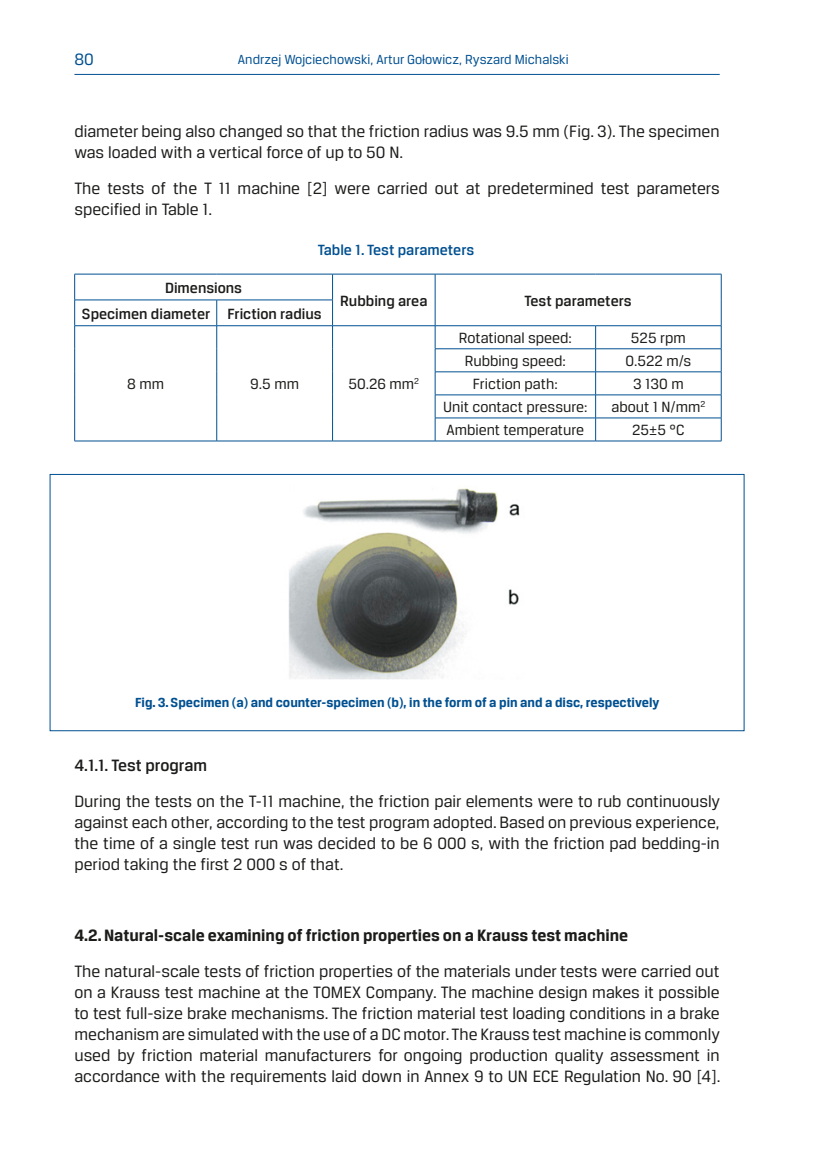
<style>
.page{position:relative;width:819px;height:1161px;background:#fff}
.page>*{position:absolute;margin:0;border:0;box-sizing:border-box;transform-origin:0 0}
.podstawowy_ang{font:17.5px/21px "Breuer Text";color:#1c1c1a}
.podstawowy_ang-2{font:700 17.5px "Breuer Text";color:#1c1c1a}
.podstawowy_ang-3{font:500 17.5px "Breuer Text";color:#1c1c1a}
.t1{font:17.5px "Breuer Text";color:#005091}
.podstawowy_pol{font:15.75px "Breuer Text";color:#1c1c1a}
.podstawowy_pol-2{font:500 15.75px "Breuer Text";color:#1c1c1a}
.podstawowy_pol-3{font:500 15.75px "Breuer Text";color:#005091}
.podst_ang{font:700 14px "Breuer Text";color:#005091}
.t2{font:14px "Breuer Text";color:#005091}
</style>
<div class="page">
<hr style="left:74px;top:74px;width:645px;height:1px;background:#005091">
<hr style="left:74px;top:274px;width:143px;height:1px;background:#005091">
<hr style="left:217px;top:274px;width:115px;height:1px;background:#005091">
<hr style="left:74px;top:300px;width:143px;height:1px;background:#005091">
<hr style="left:217px;top:300px;width:116px;height:1px;background:#005091">
<hr style="left:332px;top:274px;width:103px;height:1px;background:#005091">
<hr style="left:435px;top:274px;width:160px;height:1px;background:#005091">
<hr style="left:595px;top:274px;width:126px;height:1px;background:#005091">
<hr style="left:74px;top:325px;width:143px;height:1px;background:#005091">
<svg style="left:74px;top:274px;width:1px;height:167px"></svg>
<hr style="left:217px;top:325px;width:115px;height:1px;background:#005091">
<svg style="left:216px;top:300px;width:1px;height:141px"></svg>
<hr style="left:332px;top:325px;width:103px;height:1px;background:#005091">
<svg style="left:332px;top:274px;width:1px;height:167px"></svg>
<hr style="left:435px;top:325px;width:160px;height:1px;background:#005091">
<hr style="left:595px;top:325px;width:126px;height:1px;background:#005091">
<svg style="left:435px;top:274px;width:1px;height:167px"></svg>
<svg style="left:595px;top:326px;width:1px;height:115px"></svg>
<svg style="left:721px;top:274px;width:1px;height:167px"></svg>
<hr style="left:74px;top:441px;width:143px;height:1px;background:#005091">
<hr style="left:217px;top:441px;width:115px;height:1px;background:#005091">
<hr style="left:332px;top:441px;width:103px;height:1px;background:#005091">
<hr style="left:435px;top:348px;width:160px;height:1px;background:#005091">
<hr style="left:595px;top:348px;width:126px;height:1px;background:#005091">
<hr style="left:435px;top:371px;width:160px;height:1px;background:#005091">
<hr style="left:595px;top:371px;width:126px;height:1px;background:#005091">
<hr style="left:435px;top:395px;width:160px;height:1px;background:#005091">
<hr style="left:595px;top:395px;width:126px;height:1px;background:#005091">
<hr style="left:435px;top:418px;width:160px;height:1px;background:#005091">
<hr style="left:595px;top:418px;width:126px;height:1px;background:#005091">
<hr style="left:435px;top:441px;width:160px;height:1px;background:#005091">
<hr style="left:595px;top:441px;width:126px;height:1px;background:#005091">
<div style="left:50px;top:474px;width:694px;height:257px;border:1px solid #005091"></div>
<img style="left:288px;top:488px;width:232px;height:192px">
<p class="t1" style="left:74px;top:50px;width:21px">80</p>
<p class="t2" style="left:238px;top:51px;width:332px">Andrzej Wojciechowski, Artur Gołowicz, Ryszard Michalski</p>
<p class="podstawowy_ang" style="left:74px;top:121px;width:646px">diameter being also changed so that the friction radius was 9.5 mm (Fig. 3). The specimen was loaded with a vertical force of up to 50 N.</p>
<p class="podstawowy_ang" style="left:74px;top:178px;width:646px">The tests of the T 11 machine [2] were carried out at predetermined test parameters specified in Table 1.</p>
<p class="podstawowy_pol-3" style="left:318px;top:241px;width:158px">Table 1. Test parameters</p>
<p class="podstawowy_pol-2" style="left:165px;top:279px;width:78px">Dimensions</p>
<p class="podstawowy_pol-2" style="left:340px;top:292px;width:89px">Rubbing area</p>
<p class="podstawowy_pol-2" style="left:524px;top:292px;width:109px">Test parameters</p>
<p class="podstawowy_pol-2" style="left:82px;top:305px;width:130px">Specimen diameter</p>
<p class="podstawowy_pol-2" style="left:227px;top:305px;width:96px">Friction radius</p>
<p class="podstawowy_pol" style="left:127px;top:376px;width:38px">8 mm</p>
<p class="podstawowy_pol" style="left:250px;top:376px;width:50px">9.5 mm</p>
<p class="podstawowy_pol" style="left:348px;top:376px;width:72px">50.26 mm<sup>2</sup></p>
<p class="podstawowy_pol" style="left:459px;top:330px;width:115px">Rotational speed:</p>
<p class="podstawowy_pol" style="left:631px;top:330px;width:56px">525 rpm</p>
<p class="podstawowy_pol" style="left:465px;top:353px;width:103px">Rubbing speed:</p>
<p class="podstawowy_pol" style="left:625px;top:353px;width:67px">0.522 m/s</p>
<p class="podstawowy_pol" style="left:473px;top:376px;width:86px">Friction path:</p>
<p class="podstawowy_pol" style="left:633px;top:376px;width:52px">3 130 m</p>
<p class="podstawowy_pol" style="left:443px;top:399px;width:146px">Unit contact pressure:</p>
<p class="podstawowy_pol" style="left:611px;top:399px;width:95px">about 1 N/mm<sup>2</sup></p>
<p class="podstawowy_pol" style="left:446px;top:422px;width:139px">Ambient temperature</p>
<p class="podstawowy_pol" style="left:632px;top:422px;width:54px">25±5 °C</p>
<p class="podst_ang" style="left:135px;top:694px;width:526px">Fig. 3. Specimen (a) and counter-specimen (b), in the form of a pin and a disc, respectively</p>
<p class="podstawowy_ang-3" style="left:74px;top:756px;width:134px">4.1.1. Test program</p>
<p class="podstawowy_ang" style="left:74px;top:790px;width:647px;text-align:justify">During the tests on the T-11 machine, the friction pair elements were to rub continuously against each other, according to the test program adopted. Based on previous experience, the time of a single test run was decided to be 6 000 s, with the friction pad bedding-in period taking the first 2 000 s of that.</p>
<p class="podstawowy_ang-2" style="left:74px;top:926px;width:555px">4.2. Natural-scale examining of friction properties on a Krauss test machine</p>
<p class="podstawowy_ang" style="left:74px;top:961px;width:647px;text-align:justify">The natural-scale tests of friction properties of the materials under tests were carried out on a Krauss test machine at the TOMEX Company. The machine design makes it possible to test full-size brake mechanisms. The friction material test loading conditions in a brake mechanism are simulated with the use of a DC motor. The Krauss test machine is commonly used by friction material manufacturers for ongoing production quality assessment in accordance with the requirements laid down in Annex 9 to UN ECE Regulation No. 90 [4].</p>
</div>
